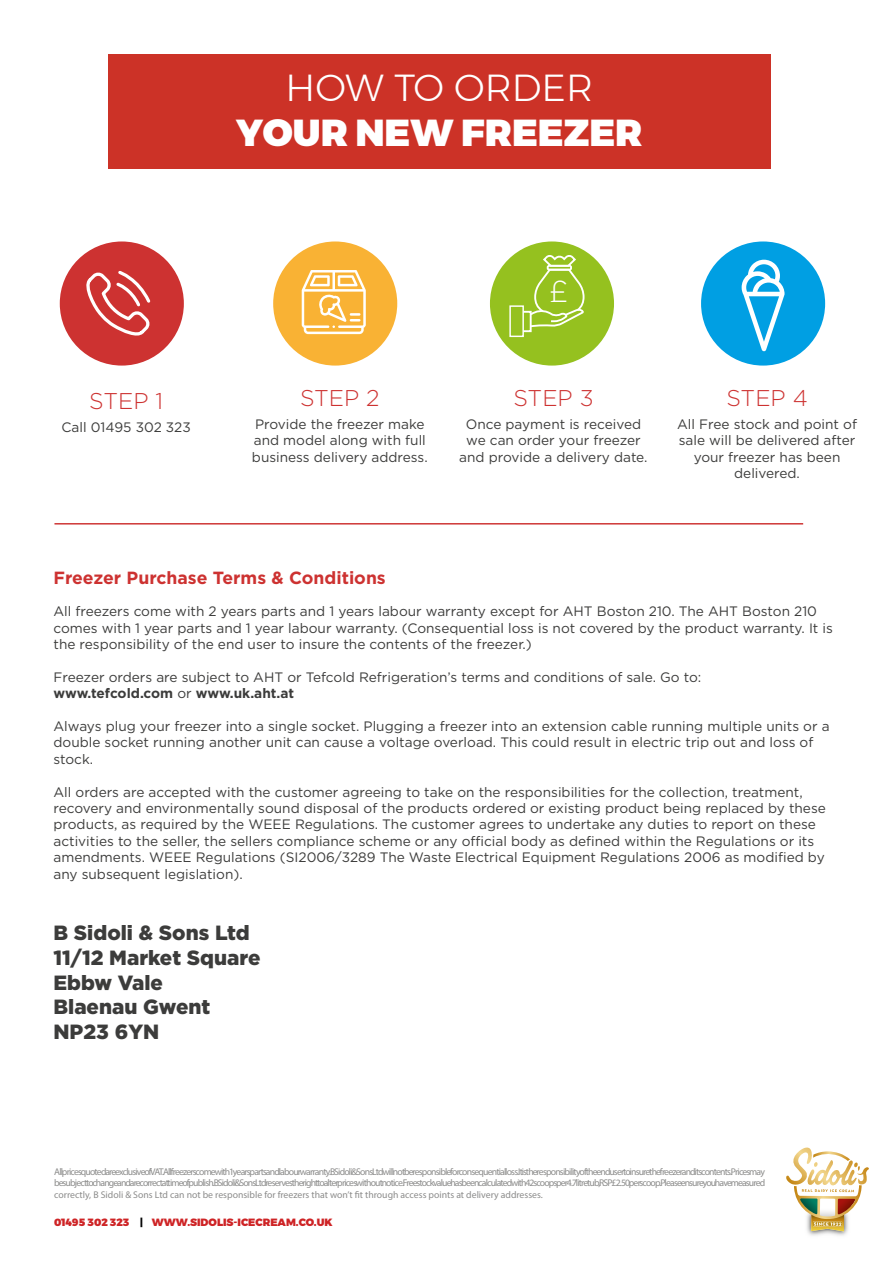
<style>
.page{position:relative;width:893px;height:1263px;background:#fff}
.page>*{position:absolute;margin:0;border:0;box-sizing:border-box;transform-origin:0 0}
.t1{font:900 37.5px "Montserrat";color:#fff}
.t2{font:300 37.5px "Montserrat";color:#fff}
.t3{font:300 30.3px "Gotham";color:#fff}
.t4{font:300 22.8px "Gotham";color:#cd3231}
.t5{font:900 20.55px/24.6px "Gotham";color:#3c3c3b}
.t6{font:700 17.55px "Gotham";color:#cd3231}
.t7{font:13.65px/16.4px "Gotham";color:#3c3c3b}
.t8{font:900 10.5px "Montserrat";color:#ce2426}
.t9{font:9.75px/11.7px "Myriad Pro";color:#8c8c8b;text-align:justify}
.s1{font-weight:700}
.s2{color:#000}
</style>
<div class="page">
<img style="left:807px;top:1231px;width:41px;height:5px">
<svg style="left:786px;top:1147px;width:76px;height:84px"></svg>
<div style="left:60px;top:241px;width:124px;height:125px;background:#cd3231;border-radius:50%"></div>
<div style="left:273px;top:241px;width:124px;height:125px;background:#f9b234;border-radius:50%"></div>
<div style="left:490px;top:241px;width:124px;height:125px;background:#95c11f;border-radius:50%"></div>
<div style="left:701px;top:241px;width:124px;height:125px;background:#009fe3;border-radius:50%"></div>
<svg style="left:302px;top:270px;width:64px;height:64px"></svg>
<svg style="left:742px;top:260px;width:42px;height:91px"></svg>
<svg style="left:86px;top:271px;width:65px;height:65px"></svg>
<hr style="left:54px;top:523px;width:749px;height:1px;background:#cd3231">
<svg style="left:528px;top:255px;width:57px;height:72px"></svg>
<div style="left:522px;top:311px;width:10px;height:21px;border:2px solid #fff"></div>
<div style="left:509px;top:305px;width:15px;height:32px;border:1px solid #fff"></div>
<div style="left:108px;top:54px;width:663px;height:115px;background:#cc3227"></div>
<h1 class="t2" style="left:286px;top:60px;width:309px">HOW TO ORDER</h1>
<h1 class="t1" style="left:236px;top:102px;width:408px">YOUR NEW FREEZER</h1>
<h3 class="t4" style="left:89px;top:388px;width:75px">STEP 1</h3>
<p class="t7" style="left:62px;top:419px;width:131px">Call 01495 302 323</p>
<h2 class="t3" style="left:549px;top:275px;width:21px">£</h2>
<h3 class="t4" style="left:300px;top:385px;width:81px">STEP 2</h3>
<p class="t7" style="left:252px;top:416px;width:177px">Provide the freezer make and model along with full business delivery address.</p>
<h3 class="t4" style="left:513px;top:385px;width:82px">STEP 3</h3>
<p class="t7" style="left:459px;top:416px;width:190px;text-align:center">Once payment is received we can order your freezer and provide a delivery date.</p>
<h3 class="t4" style="left:726px;top:385px;width:83px">STEP 4</h3>
<p class="t7" style="left:677px;top:416px;width:181px;text-align:center">All Free stock and point of sale will be delivered after your freezer has been delivered.</p>
<p class="t6" style="left:53px;top:567px;width:334px">Freezer Purchase Terms &amp; Conditions</p>
<p class="t7" style="left:53px;top:603px;width:781px">All freezers come with 2 years parts and 1 years labour warranty except for AHT Boston 210. The AHT Boston 210 comes with 1 year parts and 1 year labour warranty. (Consequential loss is not covered by the product warranty. It is the responsibility of the end user to insure the contents of the freezer.)</p>
<p class="t7" style="left:53px;top:669px;width:649px">Freezer orders are subject to AHT or Tefcold Refrigeration’s terms and conditions of sale. Go to: <span class="s1">www.tefcold.com</span> or <span class="s1">www.uk.aht.at</span></p>
<p class="t7" style="left:53px;top:718px;width:778px">Always plug your freezer into a single socket. Plugging a freezer into an extension cable running multiple units or a double socket running another unit can cause a voltage overload. This could result in electric trip out and loss of stock.</p>
<p class="t7" style="left:53px;top:783px;width:774px">All orders are accepted with the customer agreeing to take on the responsibilities for the collection, treatment, recovery and environmentally sound disposal of the products ordered or existing product being replaced by these products, as required by the WEEE Regulations. The customer agrees to undertake any duties to report on these activities to the seller, the sellers compliance scheme or any official body as defined within the Regulations or its amendments. WEEE Regulations (SI2006/3289 The Waste Electrical Equipment Regulations 2006 as modified by any subsequent legislation).</p>
<h3 class="t5" style="left:53px;top:920px;width:209px">B Sidoli &amp; Sons Ltd<br>11/12 Market Square<br>Ebbw Vale<br>Blaenau Gwent<br>NP23 6YN</h3>
<p class="t9" style="left:54px;top:1165px;width:712px">Allprices quoted are exclusive of VAT.Allfreezers come with 1 years parts and labour warranty.B Sidoli&amp; Sons Ltd willnot be responsible for consequentialloss.It is the responsibility of the end user to insure the freezer and its contents.Prices may be subject to change and are correct at time of publish.B Sidoli&amp; Sons Ltd reserves the right to alter prices without notice.Free stock value has been calculated with 42 scoops per 4.7 litre tub,RSP £2.50 per scoop.Please ensure you have measured correctly, B Sidoli &amp; Sons Ltd can not be responsible for freezers that won’t fit through access points at delivery addresses.</p>
<p class="t8" style="left:54px;top:1214px;width:280px">01495 302 323 <span class="s2">|</span> WWW.SIDOLIS-ICECREAM.CO.UK</p>
</div>
